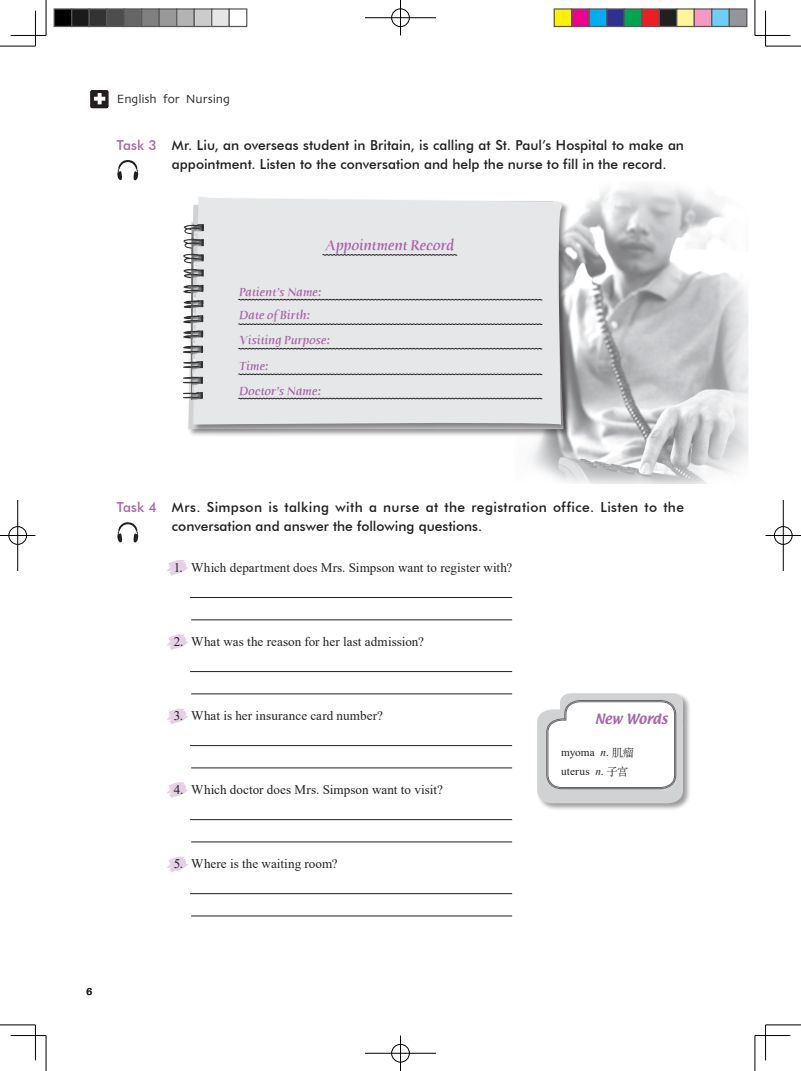
<style>
.page{position:relative;width:801px;height:1071px;background:#fff}
.page>*{position:absolute;margin:0;border:0;box-sizing:border-box;transform-origin:0 0}
.t1{font:15px "Humana Serif Md ITCTT Med Ita";letter-spacing:-.01em;color:#a966aa}
.t2{font:500 13.75px/18.8px "Futura BT";letter-spacing:.005em;color:#231f20}
.t3{font:13.12px "Times New Roman";letter-spacing:.005em;color:#231f20}
.t4{font:12.5px/24.9px "Humana Serif Md ITCTT Med Ita";letter-spacing:.005em;color:#a966aa}
.t5{font:12.5px "Skia";letter-spacing:-.01em;color:#231f20}
.t6{font:12.5px "Textile";color:#a966aa}
.t7{font:11.25px/18.5px "Times New Roman";letter-spacing:.015em;color:#231f20}
.t8{font:700 10px "Univers";color:#231f20}
.s1{color:#a966aa}
.s2{font-style:italic}
.s3{font-family:"H Ya 6 gj"}
</style>
<div class="page">
<svg style="left:90px;top:90px;width:19px;height:18px"></svg>
<svg style="left:166px;top:856px;width:22px;height:17px"></svg>
<svg style="left:166px;top:782px;width:22px;height:16px"></svg>
<svg style="left:166px;top:708px;width:22px;height:17px"></svg>
<svg style="left:166px;top:634px;width:22px;height:16px"></svg>
<svg style="left:167px;top:560px;width:21px;height:16px"></svg>
<img style="left:532px;top:186px;width:216px;height:297px">
<div style="left:187px;top:200px;width:384px;height:237px;background:#231f20;opacity:.45"></div>
<div style="left:192px;top:196px;width:378px;height:236px;background:#231f20;opacity:.45"></div>
<div style="left:193px;top:196px;width:373px;height:228px;background:#e6e7e9"></div>
<img style="left:183px;top:221px;width:23px;height:178px">
<svg style="left:322px;top:254px;width:135px;height:1px"></svg>
<svg style="left:238px;top:299px;width:304px;height:1px"></svg>
<svg style="left:238px;top:323px;width:304px;height:2px"></svg>
<svg style="left:238px;top:348px;width:304px;height:1px"></svg>
<svg style="left:238px;top:373px;width:304px;height:2px"></svg>
<svg style="left:238px;top:397px;width:304px;height:2px"></svg>
<svg style="left:117px;top:522px;width:21px;height:20px"></svg>
<svg style="left:117px;top:160px;width:21px;height:20px"></svg>
<hr style="left:190px;top:597px;width:322px;height:1px;background:#231f20">
<hr style="left:191px;top:619px;width:321px;height:1px;background:#231f20">
<hr style="left:190px;top:671px;width:322px;height:1px;background:#231f20">
<hr style="left:191px;top:693px;width:321px;height:1px;background:#231f20">
<hr style="left:190px;top:745px;width:322px;height:1px;background:#231f20">
<hr style="left:191px;top:767px;width:321px;height:1px;background:#231f20">
<hr style="left:190px;top:819px;width:322px;height:1px;background:#231f20">
<hr style="left:191px;top:841px;width:321px;height:1px;background:#231f20">
<hr style="left:190px;top:893px;width:322px;height:1px;background:#231f20">
<hr style="left:191px;top:915px;width:321px;height:1px;background:#231f20">
<div style="left:536px;top:692px;width:155px;height:119px;background:#231f20;opacity:.45"></div>
<svg style="left:537px;top:693px;width:146px;height:110px"></svg>
<hr style="left:0;top:46px;width:35px;height:1px;background:#000">
<hr style="left:765px;top:46px;width:36px;height:1px;background:#000">
<hr style="left:0;top:1024px;width:35px;height:1px;background:#000">
<hr style="left:765px;top:1024px;width:36px;height:1px;background:#000">
<hr style="left:46px;top:0;width:1px;height:35px;background:#000">
<hr style="left:46px;top:1035px;width:1px;height:35px;background:#000">
<hr style="left:755px;top:0;width:1px;height:35px;background:#000">
<hr style="left:755px;top:1035px;width:1px;height:35px;background:#000">
<hr style="left:11px;top:35px;width:35px;height:1px;background:#000">
<hr style="left:755px;top:35px;width:35px;height:1px;background:#000">
<hr style="left:11px;top:1034px;width:35px;height:1px;background:#000">
<hr style="left:755px;top:1034px;width:35px;height:1px;background:#000">
<hr style="left:35px;top:11px;width:1px;height:35px;background:#000">
<hr style="left:35px;top:1024px;width:1px;height:35px;background:#000">
<hr style="left:765px;top:11px;width:1px;height:35px;background:#000">
<hr style="left:765px;top:1024px;width:1px;height:35px;background:#000">
<div style="left:391px;top:8px;width:19px;height:19px;border:2px solid #fff;border-radius:50%"></div>
<hr style="left:365px;top:17px;width:71px;height:1px;background:#fff">
<div style="left:391px;top:9px;width:18px;height:18px;border:1px solid #000;border-radius:50%"></div>
<hr style="left:365px;top:18px;width:71px;height:1px;background:#000">
<hr style="left:400px;top:0;width:1px;height:35px;background:#000">
<div style="left:391px;top:1043px;width:19px;height:19px;border:2px solid #fff;border-radius:50%"></div>
<div style="left:391px;top:1043px;width:18px;height:18px;border:1px solid #000;border-radius:50%"></div>
<hr style="left:365px;top:1052px;width:71px;height:1px;background:#000">
<hr style="left:400px;top:1035px;width:1px;height:35px;background:#000">
<div style="left:8px;top:525px;width:19px;height:20px;border:2px solid #fff;border-radius:50%"></div>
<hr style="left:0;top:534px;width:35px;height:2px;background:#fff">
<hr style="left:17px;top:500px;width:1px;height:70px;background:#fff">
<div style="left:9px;top:526px;width:18px;height:18px;border:1px solid #000;border-radius:50%"></div>
<hr style="left:0;top:535px;width:35px;height:1px;background:#000">
<hr style="left:18px;top:500px;width:1px;height:70px;background:#000">
<div style="left:773px;top:525px;width:20px;height:20px;border:2px solid #fff;border-radius:50%"></div>
<hr style="left:765px;top:534px;width:36px;height:2px;background:#fff">
<hr style="left:782px;top:500px;width:2px;height:70px;background:#fff">
<div style="left:774px;top:526px;width:18px;height:18px;border:1px solid #000;border-radius:50%"></div>
<hr style="left:765px;top:535px;width:36px;height:1px;background:#000">
<hr style="left:783px;top:500px;width:1px;height:70px;background:#000">
<div style="left:54px;top:9px;width:18px;height:17px;background:#000"></div>
<div style="left:54px;top:8px;width:18px;height:19px;border:1px solid #595959"></div>
<div style="left:72px;top:9px;width:17px;height:17px;background:#1a1a1a"></div>
<div style="left:71px;top:8px;width:19px;height:19px;border:1px solid #595959"></div>
<div style="left:89px;top:9px;width:18px;height:17px;background:#333"></div>
<div style="left:89px;top:8px;width:18px;height:19px;border:1px solid #595959"></div>
<div style="left:107px;top:9px;width:17px;height:17px;background:#4d4d4d"></div>
<div style="left:106px;top:8px;width:19px;height:19px;border:1px solid #595959"></div>
<div style="left:124px;top:9px;width:18px;height:17px;background:#666"></div>
<div style="left:124px;top:8px;width:18px;height:19px;border:1px solid #595959"></div>
<div style="left:142px;top:9px;width:17px;height:17px;background:#808080"></div>
<div style="left:141px;top:8px;width:19px;height:19px;border:1px solid #595959"></div>
<div style="left:159px;top:9px;width:18px;height:17px;background:#999"></div>
<div style="left:159px;top:8px;width:18px;height:19px;border:1px solid #595959"></div>
<div style="left:177px;top:9px;width:17px;height:17px;background:#b3b3b3"></div>
<div style="left:176px;top:8px;width:19px;height:19px;border:1px solid #595959"></div>
<div style="left:194px;top:9px;width:18px;height:17px;background:#ccc"></div>
<div style="left:194px;top:8px;width:18px;height:19px;border:1px solid #595959"></div>
<div style="left:212px;top:9px;width:17px;height:17px;background:#e6e6e6"></div>
<div style="left:211px;top:8px;width:19px;height:19px;border:1px solid #595959"></div>
<div style="left:229px;top:8px;width:18px;height:19px;border:1px solid #595959"></div>
<div style="left:554px;top:9px;width:18px;height:17px;background:#fff101"></div>
<div style="left:553px;top:8px;width:19px;height:19px;border:1px solid #595959"></div>
<div style="left:572px;top:9px;width:17px;height:17px;background:#ed028c"></div>
<div style="left:571px;top:8px;width:19px;height:19px;border:1px solid #595959"></div>
<div style="left:589px;top:9px;width:18px;height:17px;background:#00aeef"></div>
<div style="left:588px;top:8px;width:19px;height:19px;border:1px solid #595959"></div>
<div style="left:607px;top:9px;width:17px;height:17px;background:#2e3092"></div>
<div style="left:606px;top:8px;width:19px;height:19px;border:1px solid #595959"></div>
<div style="left:624px;top:9px;width:18px;height:17px;background:#00a54f"></div>
<div style="left:623px;top:8px;width:19px;height:19px;border:1px solid #595959"></div>
<div style="left:642px;top:9px;width:17px;height:17px;background:#ee1d23"></div>
<div style="left:641px;top:8px;width:19px;height:19px;border:1px solid #595959"></div>
<div style="left:659px;top:9px;width:18px;height:17px;background:#231f20"></div>
<div style="left:658px;top:8px;width:19px;height:19px;border:1px solid #595959"></div>
<div style="left:677px;top:9px;width:17px;height:17px;background:#fff79a"></div>
<div style="left:676px;top:8px;width:19px;height:19px;border:1px solid #595959"></div>
<div style="left:694px;top:9px;width:18px;height:17px;background:#f499c2"></div>
<div style="left:693px;top:8px;width:19px;height:19px;border:1px solid #595959"></div>
<div style="left:712px;top:9px;width:17px;height:17px;background:#6bcff6"></div>
<div style="left:711px;top:8px;width:19px;height:19px;border:1px solid #595959"></div>
<div style="left:729px;top:9px;width:18px;height:17px;background:#939598"></div>
<div style="left:728px;top:8px;width:19px;height:19px;border:1px solid #595959"></div>
<p class="t5" style="left:117px;top:92px;width:114px">English for Nursing</p>
<p class="t2" style="left:172px;top:136px;width:513px;text-indent:-55px"><span class="s1">Task 3</span> Mr. Liu, an overseas student in Britain, is calling at St. Paul’s Hospital to make an appointment. Listen to the conversation and help the nurse to fill in the record.</p>
<p class="t1" style="left:325px;top:237px;width:131px">Appointment Record</p>
<p class="t4" style="left:239px;top:279px;width:93px">Patient’s Name:<br>Date of Birth:<br>Visiting Purpose:<br>Time:<br>Doctor’s Name:</p>
<p class="t2" style="left:172px;top:497px;width:513px;text-indent:-55px"><span class="s1">Task 4</span> Mrs. Simpson is talking with a nurse at the registration office. Listen to the conversation and answer the following questions.</p>
<p class="t3" style="left:174px;top:558px;width:340px">1. Which department does Mrs. Simpson want to register with?</p>
<p class="t3" style="left:174px;top:632px;width:252px">2. What was the reason for her last admission?</p>
<p class="t3" style="left:174px;top:705px;width:211px">3. What is her insurance card number?</p>
<p class="t3" style="left:174px;top:779px;width:271px">4. Which doctor does Mrs. Simpson want to visit?</p>
<p class="t3" style="left:174px;top:853px;width:165px">5. Where is the waiting room?</p>
<p class="t6" style="left:595px;top:710px;width:74px">New Words</p>
<p class="t7" style="left:561px;top:742px;width:74px">myoma <span class="s2">n</span>. <span class="s3">肌瘤</span>uterus <span class="s2">n</span>. <span class="s3">子宫</span></p>
<p class="t8" style="left:86px;top:984px;width:8px">6</p>
</div>
